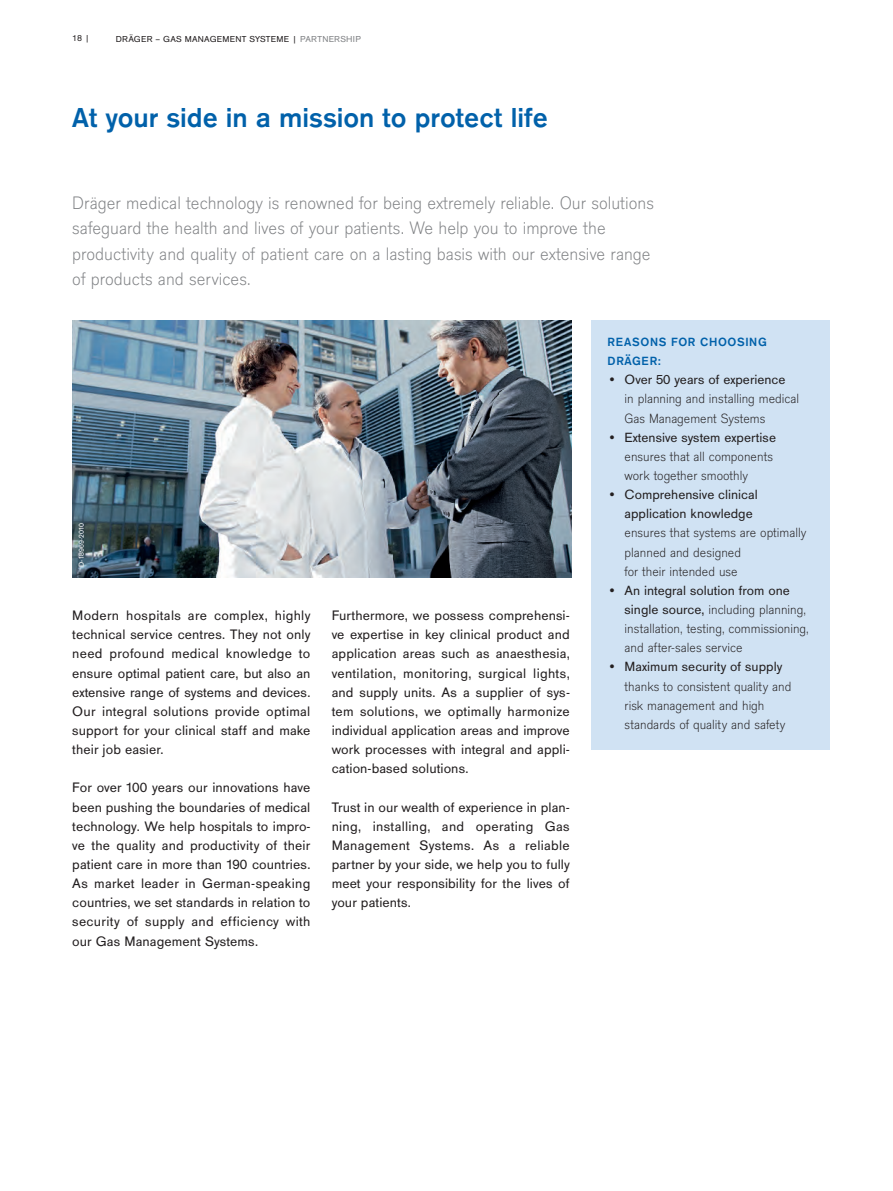
<style>
.page{position:relative;width:893px;height:1191px;background:#fff}
.page>*{position:absolute;margin:0;border:0;box-sizing:border-box;transform-origin:0 0}
.t1{font:700 28.5px "Draeger San";color:#0161aa}
.t2{font:300 18.75px/25.5px "Draeger San";color:#808285}
.t3{font:14.25px/19.2px "Draeger San";letter-spacing:.005em;color:#231f20;text-align:justify}
.t4{font:300 13.8px/19.2px "Draeger San";color:#231f20}
.t5{font:13.8px/19.2px "Draeger San";color:#231f20}
.t6{font:700 12.3px/19.2px "Draeger San";letter-spacing:.05em;color:#0161aa}
.t7{font:9px "Draeger San";letter-spacing:.025em;color:#231f20}
.t8{font:9px "Draeger San Tab";color:#231f20}
.t9{font:7.5px "Draeger San";letter-spacing:.025em;color:#fff}
.s1{color:#808285}
.s2{font-weight:400}
</style>
<div class="page">
<div style="left:591px;top:320px;width:238px;height:429px;background:#d0e2f3"></div>
<img style="left:72px;top:320px;width:499px;height:258px">
<p class="t8" style="left:72px;top:32px;width:19px">18 |</p>
<p class="t7" style="left:116px;top:33px;width:247px">DRÄGER – GAS MANAGEMENT SYSTEME | <span class="s1">PARTNERSHIP</span></p>
<h1 class="t1" style="left:72px;top:100px;width:477px">At your side in a mission to protect life</h1>
<p class="t2" style="left:72px;top:189px;width:583px">Dräger medical technology is renowned for being extremely reliable. Our solutions safeguard the health and lives of your patients. We help you to improve the productivity and quality of patient care on a lasting basis with our extensive range of products and services.</p>
<p class="t9" style="left:77px;top:567px;width:46px;rotate:-90deg">D-18969-2010</p>
<p class="t3" style="left:72px;top:605px;width:240px">Modern hospitals are complex, highly technical service centres. They not only need profound medical knowledge to ensure optimal patient care, but also an extensive range of systems and devices.<br>Our integral solutions provide optimal support for your clinical staff and make their job easier.</p>
<p class="t3" style="left:72px;top:778px;width:240px">For over 100 years our innovations have been pushing the boundaries of medical technology. We help hospitals to impro&shy;ve the quality and productivity of their patient care in more than 190 countries.<br>As market leader in German-speaking countries, we set standards in relation to security of supply and efficiency with our Gas Management Systems.</p>
<p class="t3" style="left:332px;top:605px;width:240px">Furthermore, we possess comprehensi&shy;ve expertise in key clinical product and application areas such as anaesthesia, ventilation, monitoring, surgical lights, and supply units. As a supplier of sys&shy;tem solutions, we optimally harmonize individual application areas and improve work processes with integral and appli&shy;cation-based solutions.</p>
<p class="t3" style="left:332px;top:797px;width:240px">Trust in our wealth of experience in plan&shy;ning, installing, and operating Gas Management Systems. As a reliable partner by your side, we help you to fully meet your responsibility for the lives of your patients.</p>
<p class="t6" style="left:608px;top:332px;width:161px">REASONS FOR CHOOSING<br>DRÄGER:</p>
<p class="t5" style="left:608px;top:370px;width:180px">• Over 50 years of experience</p>
<p class="t4" style="left:625px;top:389px;width:176px">in planning and installing medical<br>Gas Management Systems</p>
<p class="t5" style="left:608px;top:427px;width:170px">• Extensive system expertise</p>
<p class="t4" style="left:625px;top:446px;width:150px">ensures that all components work together smoothly</p>
<p class="t5" style="left:625px;top:485px;width:135px;text-indent:-17px">• Comprehensive clinical application knowledge</p>
<p class="t4" style="left:625px;top:523px;width:183px">ensures that systems are optimally planned and designed<br>for their intended use</p>
<p class="t4" style="left:625px;top:580px;width:186px;text-indent:-17px"><span class="s2">• An integral solution from one single source,</span> including planning, installation, testing, commissioning, and after-sales service</p>
<p class="t5" style="left:608px;top:657px;width:176px">• Maximum security of supply</p>
<p class="t4" style="left:625px;top:676px;width:168px">thanks to consistent quality and risk management and high standards of quality and safety</p>
</div>
